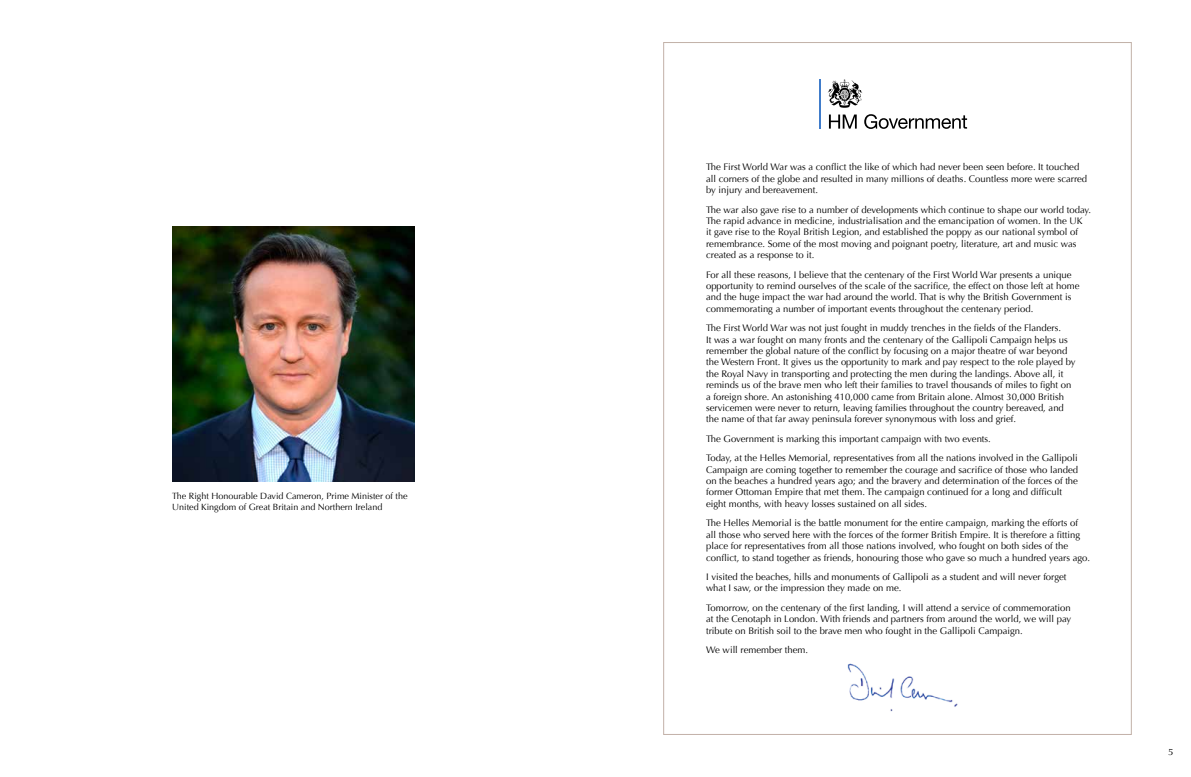
<style>
.page{position:relative;width:1191px;height:777px;background:#fff}
.page>*{position:absolute;margin:0;border:0;box-sizing:border-box;transform-origin:0 0}
.t1{font:9.5px/11.4px "Optima";color:#000}
.t2{font:9px/10.8px "Optima";color:#000}
.t3{font:9px "Optima";color:#000;scale:1.1 1}
</style>
<div class="page">
<img style="left:172px;top:227px;width:242px;height:255px">
<hr style="left:819px;top:79px;width:2px;height:50px;background:#407cca">
<svg style="left:829px;top:114px;width:27px;height:15px"></svg>
<svg style="left:864px;top:114px;width:103px;height:15px"></svg>
<svg style="left:827px;top:79px;width:35px;height:29px"></svg>
<img style="left:847px;top:663px;width:111px;height:49px">
<p class="t2" style="left:172px;top:490px;width:237px">The Right Honourable David Cameron, Prime Minister of the<br>United Kingdom of Great Britain and Northern Ireland</p>
<p class="t1" style="left:706px;top:162px;width:383px">The First World War was a conflict the like of which had never been seen before. It touched all corners of the globe and resulted in many millions of deaths. Countless more were scarred by injury and bereavement.</p>
<p class="t1" style="left:706px;top:204px;width:386px">The war also gave rise to a number of developments which continue to shape our world today.<br>The rapid advance in medicine, industrialisation and the emancipation of women. In the UK<br>it gave rise to the Royal British Legion, and established the poppy as our national symbol of remembrance. Some of the most moving and poignant poetry, literature, art and music was created as a response to it.</p>
<p class="t1" style="left:706px;top:269px;width:375px">For all these reasons, I believe that the centenary of the First World War presents a unique opportunity to remind ourselves of the scale of the sacrifice, the effect on those left at home and the huge impact the war had around the world. That is why the British Government is commemorating a number of important events throughout the centenary period.</p>
<p class="t1" style="left:706px;top:322px;width:371px">The First World War was not just fought in muddy trenches in the fields of the Flanders.<br>It was a war fought on many fronts and the centenary of the Gallipoli Campaign helps us remember the global nature of the conflict by focusing on a major theatre of war beyond the Western Front. It gives us the opportunity to mark and pay respect to the role played by the Royal Navy in transporting and protecting the men during the landings. Above all, it reminds us of the brave men who left their families to travel thousands of miles to fight on a foreign shore. An astonishing 410,000 came from Britain alone. Almost 30,000 British servicemen were never to return, leaving families throughout the country bereaved, and the name of that far away peninsula forever synonymous with loss and grief.</p>
<p class="t1" style="left:706px;top:429px;width:373px;line-height:19.4px">The Government is marking this important campaign with two events.<br>Today, at the Helles Memorial, representatives from all the nations involved in the Gallipoli</p>
<p class="t1" style="left:706px;top:464px;width:373px">Campaign are coming together to remember the courage and sacrifice of those who landed on the beaches a hundred years ago; and the bravery and determination of the forces of the former Ottoman Empire that met them. The campaign continued for a long and difficult eight months, with heavy losses sustained on all sides.</p>
<p class="t1" style="left:706px;top:517px;width:386px">The Helles Memorial is the battle monument for the entire campaign, marking the efforts of all those who served here with the forces of the former British Empire. It is therefore a fitting place for representatives from all those nations involved, who fought on both sides of the conflict, to stand together as friends, honouring those who gave so much a hundred years ago.</p>
<p class="t1" style="left:706px;top:571px;width:362px">I visited the beaches, hills and monuments of Gallipoli as a student and will never forget what I saw, or the impression they made on me.</p>
<p class="t1" style="left:706px;top:602px;width:366px;text-align:justify">Tomorrow, on the centenary of the first landing, I will attend a service of commemoration at the Cenotaph in London. With friends and partners from around the world, we will pay tribute on British soil to the brave men who fought in the Gallipoli Campaign.</p>
<p class="t1" style="left:706px;top:644px;width:104px">We will remember them.</p>
<p class="t3" style="left:1168px;top:747px;width:7px">5</p>
</div>
